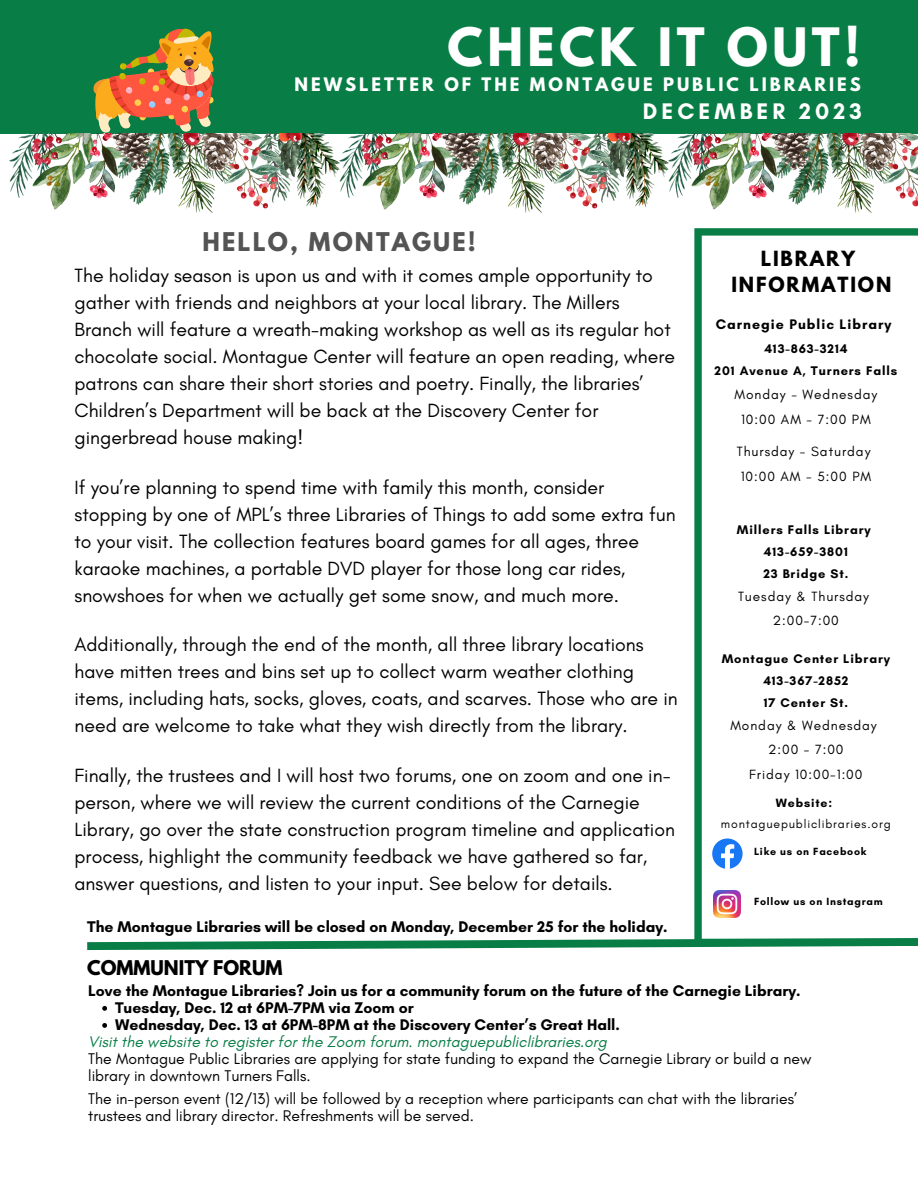
<style>
.page{position:relative;width:918px;height:1188px;background:#fff}
.page>*{position:absolute;margin:0;border:0;box-sizing:border-box;transform-origin:0 0}
.t1{font:700 46.95px "League Spartan";letter-spacing:.095em;color:#fff}
.t2{font:700 22.95px "League Spartan";letter-spacing:.095em;color:#545454}
.t3{font:700 22.95px "Glacial Indifference";letter-spacing:.18em;color:#fff}
.t4{font:19.5px/27px "Glacial Indifference";color:#000}
.t5{font:700 18.6px "League Spartan";letter-spacing:.1em;color:#000}
.t6{font:700 18px "League Spartan";color:#000}
.t7{font:700 16.5px "League Spartan";letter-spacing:.18em;color:#fff}
.t8{font:15.75px/17.1px "Glacial Indifference";color:#000}
.t9{font:700 15.75px "Glacial Indifference";color:#000}
.t10{font:italic 15.75px "Glacial Indifference";color:#087d45}
.t11{font:700 14.1px "Glacial Indifference";letter-spacing:.07em;color:#000}
.t12{font:13.65px "Glacial Indifference";letter-spacing:.07em;color:#000}
.t13{font:700 12.75px "Glacial Indifference";letter-spacing:.07em;color:#000}
.t14{font:12.3px "Glacial Indifference";letter-spacing:.07em;color:#000}
.t15{font:700 12.3px "Glacial Indifference";letter-spacing:.07em;color:#000}
.t16{font:700 10.65px "Glacial Indifference";letter-spacing:.07em;color:#000}
</style>
<div class="page">
<div style="left:0;top:0;width:918px;height:134px;background:#087d45"></div>
<img style="left:10px;top:134px;width:908px;height:79px">
<svg style="left:88px;top:28px;width:134px;height:106px"></svg>
<svg style="left:695px;top:228px;width:223px;height:706px"></svg>
<svg style="left:102px;top:1006px;width:5px;height:5px"></svg>
<svg style="left:102px;top:1023px;width:5px;height:5px"></svg>
<svg style="left:87px;top:934px;width:831px;height:16px"></svg>
<p class="t1" style="left:448px;top:23px;width:415px">CHECK IT OUT!</p>
<p class="t3" style="left:643px;top:97px;width:221px">DECEMBER 2023</p>
<p class="t7" style="left:295px;top:76px;width:568px">NEWSLETTER OF THE MONTAGUE PUBLIC LIBRARIES</p>
<p class="t2" style="left:202px;top:230px;width:275px">HELLO, MONTAGUE!</p>
<p class="t4" style="left:75px;top:262px;width:602px">The holiday season is upon us and with it comes ample opportunity to gather with friends and neighbors at your local library. The Millers Branch will feature a wreath-making workshop as well as its regular hot chocolate social. Montague Center will feature an open reading, where patrons can share their short stories and poetry. Finally, the libraries’ Children’s Department will be back at the Discovery Center for gingerbread house making!</p>
<p class="t4" style="left:75px;top:474px;width:603px">If you’re planning to spend time with family this month, consider stopping by one of MPL’s three Libraries of Things to add some extra fun to your visit. The collection features board games for all ages, three karaoke machines, a portable DVD player for those long car rides, snowshoes for when we actually get some snow, and much more.</p>
<p class="t4" style="left:75px;top:631px;width:605px">Additionally, through the end of the month, all three library locations have mitten trees and bins set up to collect warm weather clothing items, including hats, socks, gloves, coats, and scarves. Those who are in need are welcome to take what they wish directly from the library.</p>
<p class="t4" style="left:75px;top:762px;width:602px">Finally, the trustees and I will host two forums, one on zoom and one in&shy;person, where we will review the current conditions of the Carnegie Library, go over the state construction program timeline and application process, highlight the community feedback we have gathered so far, answer questions, and listen to your input. See below for details.</p>
<p class="t9" style="left:87px;top:917px;width:582px">The Montague Libraries will be closed on Monday, December 25 for the holiday.</p>
<p class="t6" style="left:87px;top:959px;width:197px">COMMUNITY FORUM</p>
<p class="t5" style="left:761px;top:249px;width:96px">LIBRARY</p>
<p class="t5" style="left:731px;top:275px;width:161px">INFORMATION</p>
<p class="t11" style="left:716px;top:316px;width:177px">Carnegie Public Library</p>
<p class="t13" style="left:764px;top:340px;width:85px">413-863-3214</p>
<p class="t13" style="left:715px;top:363px;width:184px">201 Avenue A, Turners Falls</p>
<p class="t12" style="left:735px;top:386px;width:144px">Monday - Wednesday</p>
<p class="t12" style="left:741px;top:411px;width:131px">10:00 AM - 7:00 PM</p>
<p class="t12" style="left:737px;top:443px;width:135px">Thursday - Saturday</p>
<p class="t12" style="left:741px;top:468px;width:132px">10:00 AM - 5:00 PM</p>
<p class="t13" style="left:737px;top:522px;width:135px">Millers Falls Library</p>
<p class="t13" style="left:764px;top:544px;width:85px">413-659-3801</p>
<p class="t13" style="left:763px;top:566px;width:86px">23 Bridge St.</p>
<p class="t12" style="left:738px;top:588px;width:133px">Tuesday &amp; Thursday</p>
<p class="t12" style="left:773px;top:612px;width:68px">2:00-7:00</p>
<p class="t13" style="left:722px;top:651px;width:170px">Montague Center Library</p>
<p class="t13" style="left:763px;top:673px;width:87px">413-367-2852</p>
<p class="t13" style="left:764px;top:695px;width:86px">17 Center St.</p>
<p class="t12" style="left:730px;top:717px;width:148px">Monday &amp; Wednesday</p>
<p class="t12" style="left:768px;top:741px;width:77px">2:00 - 7:00</p>
<p class="t12" style="left:749px;top:766px;width:115px">Friday 10:00-1:00</p>
<p class="t15" style="left:776px;top:795px;width:58px">Website:</p>
<p class="t14" style="left:721px;top:816px;width:171px">montaguepubliclibraries.org</p>
<p class="t16" style="left:754px;top:844px;width:114px">Like us on Facebook</p>
<p class="t16" style="left:754px;top:895px;width:130px">Follow us on Instagram</p>
<p class="t9" style="left:88px;top:981px;width:714px">Love the Montague Libraries? Join us for a community forum on the future of the Carnegie Library.</p>
<p class="t10" style="left:88px;top:1032px;width:520px">Visit the website to register for the Zoom forum. montaguepubliclibraries.org</p>
<p class="t8" style="left:88px;top:1050px;width:725px">The Montague Public Libraries are applying for state funding to expand the Carnegie Library or build a new library in downtown Turners Falls.</p>
<p class="t8" style="left:88px;top:1090px;width:710px">The in-person event (12/13) will be followed by a reception where participants can chat with the libraries’ trustees and library director. Refreshments will be served.</p>
<p class="t9" style="left:115px;top:998px;width:300px">Tuesday, Dec. 12 at 6PM-7PM via Zoom or</p>
<p class="t9" style="left:115px;top:1015px;width:506px">Wednesday, Dec. 13 at 6PM-8PM at the Discovery Center’s Great Hall.</p>
</div>
